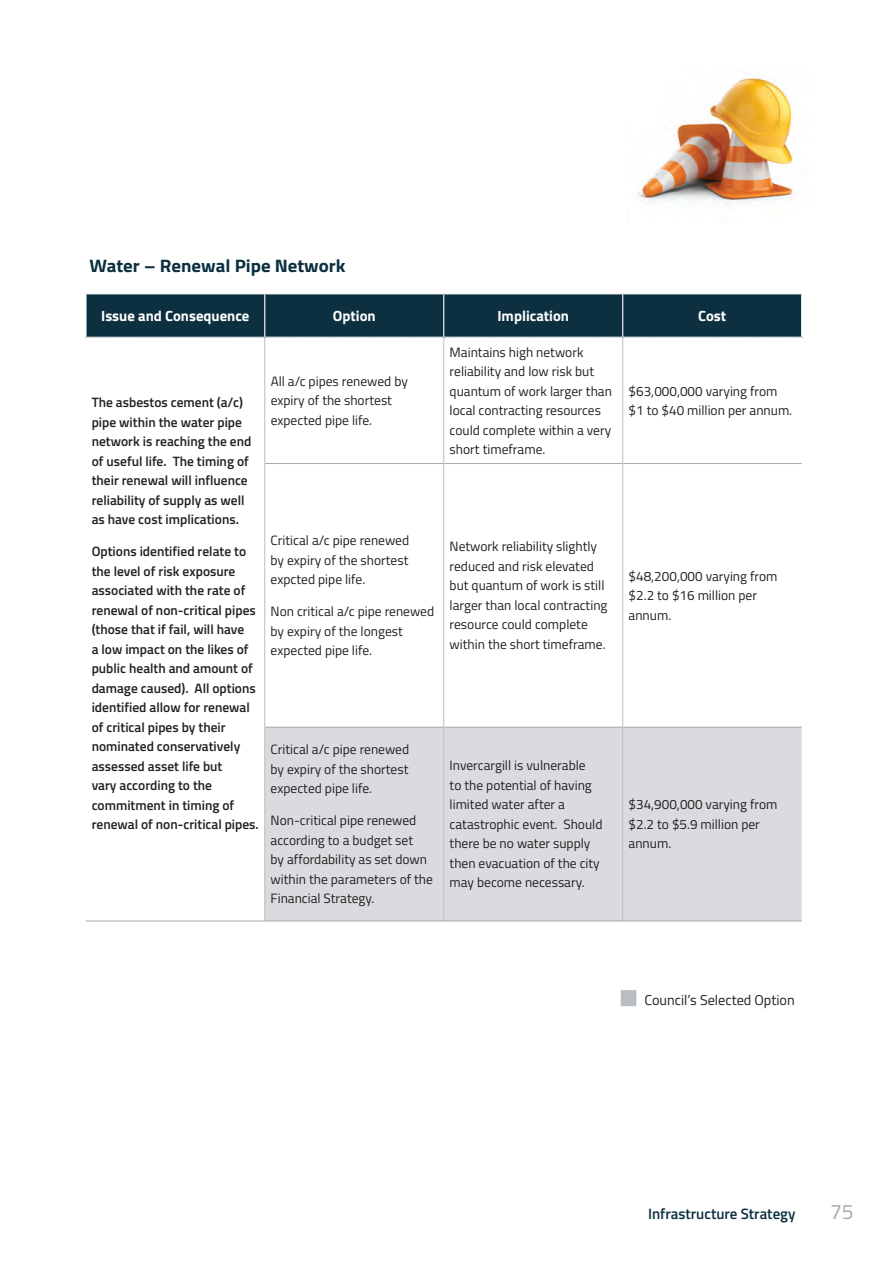
<style>
.page{position:relative;width:893px;height:1263px;background:#fff}
.page>*{position:absolute;margin:0;border:0;box-sizing:border-box;transform-origin:0 0}
.t1{font:21px "Titillium";color:#a8a9ad}
.t2{font:700 18px "Titillium";color:#0d3041;scale:1.05 1}
.t3{font:600 15px "Titillium";color:#0d3041}
.t4{font:700 14.7px "Titillium";color:#fff}
.t5{font:14.25px "Titillium";color:#231f20}
.t6{font:13.5px/19.5px "Titillium";color:#231f20}
.t7{font:600 13.5px/19.5px "Titillium";color:#231f20}
</style>
<div class="page">
<div style="left:621px;top:990px;width:15px;height:16px;border:12px solid #b9bcc3"></div>
<div style="left:265px;top:728px;width:537px;height:193px;background:#dadbdf"></div>
<svg style="left:85px;top:294px;width:718px;height:44px;background:#18394a"></svg>
<hr style="left:264px;top:294px;width:1px;height:43px;background:#fff">
<hr style="left:443px;top:294px;width:1px;height:43px;background:#fff">
<hr style="left:622px;top:294px;width:1px;height:43px;background:#fff">
<hr style="left:801px;top:294px;width:1px;height:43px;background:#fff">
<hr style="left:265px;top:463px;width:178px;height:1px;background:#a8a9ad">
<hr style="left:444px;top:463px;width:178px;height:1px;background:#a8a9ad">
<hr style="left:623px;top:463px;width:179px;height:1px;background:#a8a9ad">
<hr style="left:265px;top:727px;width:178px;height:1px;background:#a8a9ad">
<hr style="left:444px;top:727px;width:178px;height:1px;background:#a8a9ad">
<hr style="left:623px;top:727px;width:179px;height:1px;background:#a8a9ad">
<hr style="left:264px;top:338px;width:1px;height:125px;background:#bcbdc0">
<hr style="left:443px;top:338px;width:1px;height:125px;background:#bcbdc0">
<hr style="left:622px;top:338px;width:1px;height:125px;background:#bcbdc0">
<hr style="left:264px;top:463px;width:1px;height:264px;background:#bcbdc0">
<hr style="left:443px;top:463px;width:1px;height:264px;background:#bcbdc0">
<hr style="left:622px;top:463px;width:1px;height:264px;background:#bcbdc0">
<hr style="left:264px;top:727px;width:1px;height:194px;background:#bcbdc0">
<hr style="left:443px;top:727px;width:1px;height:194px;background:#bcbdc0">
<hr style="left:622px;top:727px;width:1px;height:194px;background:#bcbdc0">
<hr style="left:265px;top:921px;width:179px;height:1px;background:#a8a9ad">
<hr style="left:444px;top:921px;width:179px;height:1px;background:#a8a9ad">
<hr style="left:623px;top:921px;width:179px;height:1px;background:#a8a9ad">
<hr style="left:86px;top:921px;width:179px;height:1px;background:#a8a9ad">
<img style="left:637px;top:78px;width:159px;height:127px">
<h2 class="t2" style="left:89px;top:252px;width:246px">Water – Renewal Pipe Network</h2>
<p class="t4" style="left:101px;top:305px;width:150px">Issue and Consequence</p>
<p class="t4" style="left:333px;top:305px;width:44px">Option</p>
<p class="t4" style="left:497px;top:305px;width:73px">Implication</p>
<p class="t4" style="left:698px;top:305px;width:30px">Cost</p>
<p class="t7" style="left:92px;top:392px;width:161px">The asbestos cement (a/c) pipe within the water pipe network is reaching the end of useful life. The timing of their renewal will influence reliability of supply as well as have cost implications.</p>
<p class="t7" style="left:92px;top:541px;width:169px">Options identified relate to the level of risk exposure associated with the rate of renewal of non-critical pipes (those that if fail, will have<br>a low impact on the likes of public health and amount of damage caused). All options identified allow for renewal of critical pipes by their nominated conservatively assessed asset life but<br>vary according to the commitment in timing of renewal of non-critical pipes.</p>
<p class="t6" style="left:271px;top:371px;width:139px">All a/c pipes renewed by expiry of the shortest expected pipe life.</p>
<p class="t6" style="left:271px;top:530px;width:140px;text-align:justify">Critical a/c pipe renewed by expiry of the shortest expcted pipe life.</p>
<p class="t6" style="left:271px;top:601px;width:165px">Non critical a/c pipe renewed by expiry of the longest expected pipe life.</p>
<p class="t6" style="left:271px;top:739px;width:140px;text-align:justify">Critical a/c pipe renewed by expiry of the shortest expected pipe life.</p>
<p class="t6" style="left:271px;top:810px;width:164px">Non-critical pipe renewed according to a budget set<br>by affordability as set down within the parameters of the<br>Financial Strategy.</p>
<p class="t6" style="left:450px;top:341px;width:164px">Maintains high network reliability and low risk but quantum of work larger than local contracting resources could complete within a very short timeframe.</p>
<p class="t6" style="left:450px;top:536px;width:159px">Network reliability slightly reduced and risk elevated but quantum of work is still larger than local contracting resource could complete within the short timeframe.</p>
<p class="t6" style="left:450px;top:755px;width:154px">Invercargill is vulnerable<br>to the potential of having limited water after a catastrophic event. Should there be no water supply then evacuation of the city may become necessary.</p>
<p class="t6" style="left:629px;top:380px;width:165px">$63,000,000 varying from $1 to $40 million per annum.</p>
<p class="t6" style="left:629px;top:565px;width:150px">$48,200,000 varying from $2.2 to $16 million per annum.</p>
<p class="t6" style="left:629px;top:794px;width:150px">$34,900,000 varying from $2.2 to $5.9 million per annum.</p>
<p class="t5" style="left:625px;top:989px;width:171px"><sup>•</sup> Council’s Selected Option</p>
<p class="t3" style="left:648px;top:1202px;width:149px">Infrastructure Strategy</p>
<h1 class="t1" style="left:830px;top:1196px;width:25px">75</h1>
</div>
